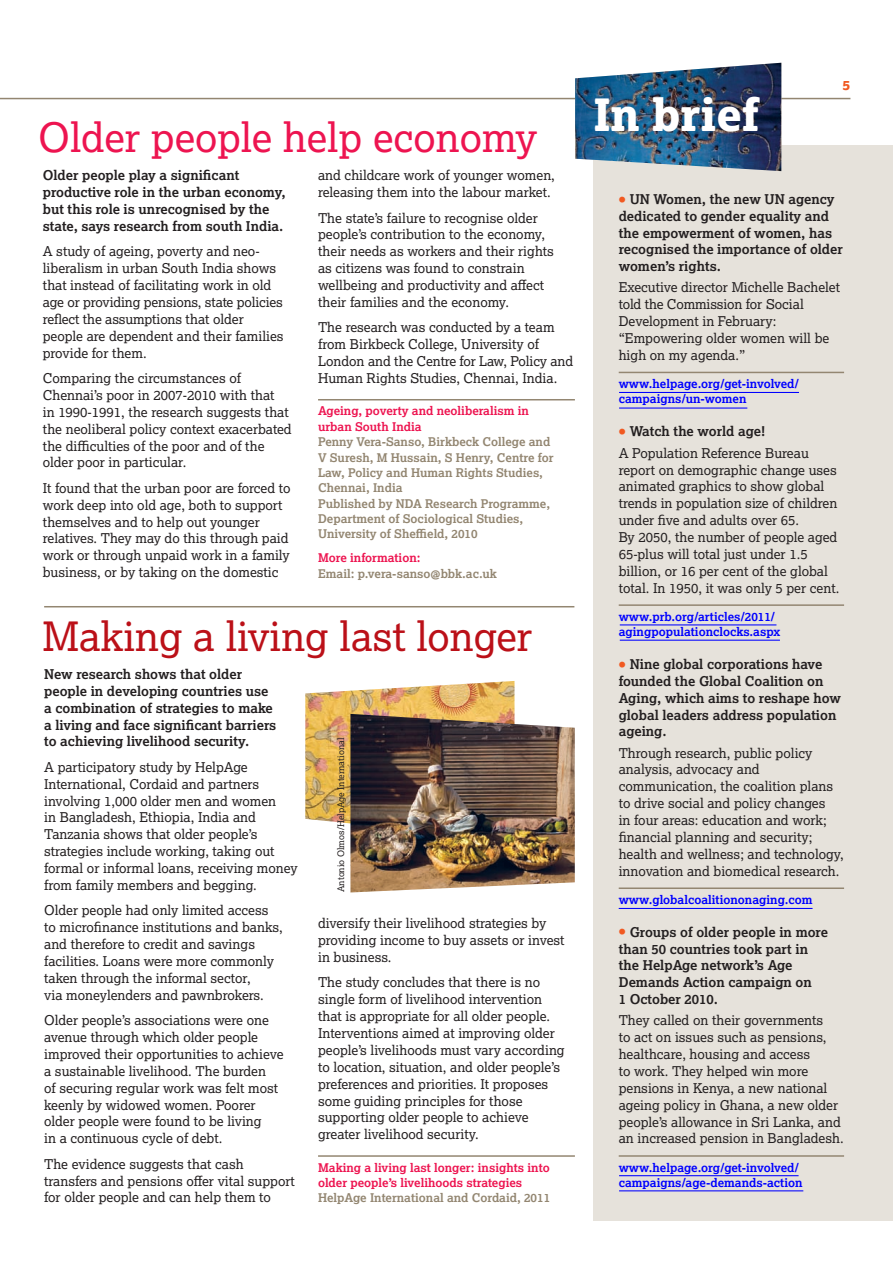
<style>
.page{position:relative;width:893px;height:1263px;background:#fff}
.page>*{position:absolute;margin:0;border:0;box-sizing:border-box;transform-origin:0 0}
.t1{font:44.7px "Lexia X Bold";color:#fff}
.t2{font:40.5px "Lexia";color:#bb1018}
.t3{font:40.5px "Lexia";color:#ed1450}
.t4{font:13.5px/16.8px "Lexia";color:#231f20}
.t5{font:700 13.5px/16.8px "Lexia";color:#231f20}
.t6{font:13.5px "Lexia X Bold";color:#f15921}
.t7{font:700 12px/15.3px "Lexia";color:#938671}
.t8{font:700 12px/15.3px "Lexia";color:#00f}
.t9{font:700 12px/15.3px "Lexia";color:#ed1450}
.t10{font:9px "Lexia";color:#231f20}
.s1{font-family:"Lexia X Bold";font-weight:400;font-size:15px;color:#f15921}
.s2{font-family:"Lexia X Bold";font-size:15px;color:#f15921}
.s3{font-weight:700}
</style>
<div class="page">
<hr style="left:0;top:98px;width:850px;height:1px;background:#938671">
<div style="left:594px;top:145px;width:299px;height:1075px;background:#e6e2db"></div>
<img style="left:575px;top:63px;width:206px;height:108px">
<hr style="left:619px;top:372px;width:225px;height:1px;background:#938671">
<hr style="left:619px;top:604px;width:225px;height:2px;background:#938671">
<hr style="left:619px;top:887px;width:225px;height:2px;background:#938671">
<hr style="left:619px;top:1155px;width:225px;height:2px;background:#938671">
<hr style="left:318px;top:399px;width:257px;height:1px;background:#938671">
<hr style="left:44px;top:606px;width:530px;height:1px;background:#938671">
<img style="left:305px;top:681px;width:209px;height:143px">
<hr style="left:318px;top:1155px;width:257px;height:2px;background:#938671">
<img style="left:350px;top:714px;width:225px;height:178px">
<hr style="left:619px;top:392px;width:180px;height:1px;background:#00f">
<hr style="left:619px;top:407px;width:128px;height:2px;background:#00f">
<hr style="left:620px;top:624px;width:156px;height:1px;background:#00f">
<hr style="left:620px;top:640px;width:160px;height:1px;background:#00f">
<hr style="left:619px;top:908px;width:193px;height:1px;background:#00f">
<hr style="left:619px;top:1175px;width:180px;height:1px;background:#00f">
<hr style="left:619px;top:1190px;width:184px;height:1px;background:#00f">
<h2 class="t3" style="left:38px;top:112px;width:500px">Older people help economy</h2>
<p class="t5" style="left:43px;top:167px;width:244px">Older people play a significant productive role in the urban economy, but this role is unrecognised by the state, says research from south India.</p>
<p class="t4" style="left:43px;top:243px;width:242px">A study of ageing, poverty and neo&shy;liberalism in urban South India shows that instead of facilitating work in old age or providing pensions, state policies reflect the assumptions that older people are dependent and their families provide for them.</p>
<p class="t4" style="left:43px;top:369px;width:250px">Comparing the circumstances of Chennai’s poor in 2007-2010 with that<br>in 1990-1991, the research suggests that the neoliberal policy context exacerbated the difficulties of the poor and of the older poor in particular.</p>
<p class="t4" style="left:43px;top:479px;width:249px">It found that the urban poor are forced to work deep into old age, both to support themselves and to help out younger relatives. They may do this through paid work or through unpaid work in a family business, or by taking on the domestic</p>
<p class="t4" style="left:318px;top:167px;width:238px">and childcare work of younger women, releasing them into the labour market.</p>
<p class="t4" style="left:318px;top:209px;width:237px">The state’s failure to recognise older people’s contribution to the economy, their needs as workers and their rights as citizens was found to constrain wellbeing and productivity and affect their families and the economy.</p>
<p class="t4" style="left:318px;top:319px;width:257px">The research was conducted by a team from Birkbeck College, University of London and the Centre for Law, Policy and Human Rights Studies, Chennai, India.</p>
<p class="t9" style="left:318px;top:403px;width:212px">Ageing, poverty and neoliberalism in urban South India</p>
<p class="t7" style="left:318px;top:434px;width:237px">Penny Vera-Sanso, Birkbeck College and V Suresh, M Hussain, S Henry, Centre for Law, Policy and Human Rights Studies, Chennai, India<br>Published by NDA Research Programme, Department of Sociological Studies, University of Sheffield, 2010</p>
<p class="t9" style="left:318px;top:550px;width:104px">More information:</p>
<p class="t7" style="left:318px;top:565px;width:180px">Email: p.vera-sanso@bbk.ac.uk</p>
<h2 class="t2" style="left:43px;top:611px;width:491px">Making a living last longer</h2>
<p class="t5" style="left:44px;top:665px;width:234px">New research shows that older people in developing countries use a combination of strategies to make a living and face significant barriers to achieving livelihood security.</p>
<p class="t4" style="left:44px;top:758px;width:255px">A participatory study by HelpAge International, Cordaid and partners involving 1,000 older men and women<br>in Bangladesh, Ethiopia, India and Tanzania shows that older people’s strategies include working, taking out formal or informal loans, receiving money from family members and begging.</p>
<p class="t4" style="left:44px;top:902px;width:240px">Older people had only limited access to microfinance institutions and banks, and therefore to credit and savings facilities. Loans were more commonly taken through the informal sector,<br>via moneylenders and pawnbrokers.</p>
<p class="t4" style="left:44px;top:1011px;width:241px">Older people’s associations were one avenue through which older people improved their opportunities to achieve a sustainable livelihood. The burden<br>of securing regular work was felt most keenly by widowed women. Poorer older people were found to be living<br>in a continuous cycle of debt.</p>
<p class="t4" style="left:44px;top:1155px;width:252px">The evidence suggests that cash transfers and pensions offer vital support for older people and can help them to</p>
<p class="t10" style="left:335px;top:892px;width:156px;rotate:-90deg">Antonio Olmos/HelpAge International</p>
<p class="t4" style="left:318px;top:914px;width:248px">diversify their livelihood strategies by providing income to buy assets or invest in business.</p>
<p class="t4" style="left:318px;top:974px;width:248px">The study concludes that there is no single form of livelihood intervention that is appropriate for all older people.<br>Interventions aimed at improving older people’s livelihoods must vary according to location, situation, and older people’s preferences and priorities. It proposes some guiding principles for those supporting older people to achieve greater livelihood security.</p>
<p class="t9" style="left:318px;top:1159px;width:233px">Making a living last longer: insights into older people’s livelihoods strategies</p>
<p class="t7" style="left:318px;top:1190px;width:234px">HelpAge International and Cordaid, 2011</p>
<h1 class="t1" style="left:593px;top:86px;width:167px">In brief</h1>
<p class="t6" style="left:842px;top:76px;width:9px">5</p>
<p class="t5" style="left:619px;top:190px;width:226px"><span class="s1">•</span> UN Women, the new UN agency dedicated to gender equality and the empowerment of women, has recognised the importance of older women’s rights.</p>
<p class="t4" style="left:619px;top:279px;width:223px">Executive director Michelle Bachelet told the Commission for Social<br>Development in February: “Empowering older women will be high on my agenda.”</p>
<p class="t8" style="left:619px;top:376px;width:182px">www.helpage.org/get-involved/ campaigns/un-women</p>
<p class="t4" style="left:619px;top:421px;width:192px;line-height:21.1px"><span class="s2">•</span> <span class="s3">Watch the world age!<br></span>A Population Reference Bureau</p>
<p class="t4" style="left:619px;top:461px;width:222px">report on demographic change uses animated graphics to show global trends in population size of children under five and adults over 65.<br>By 2050, the number of people aged 65-plus will total just under 1.5 billion, or 16 per cent of the global total. In 1950, it was only 5 per cent.</p>
<p class="t8" style="left:619px;top:608px;width:163px">www.prb.org/articles/2011/ agingpopulationclocks.aspx</p>
<p class="t5" style="left:619px;top:655px;width:224px"><span class="s1">•</span> Nine global corporations have founded the Global Coalition on<br>Aging, which aims to reshape how global leaders address population ageing.</p>
<p class="t4" style="left:619px;top:744px;width:227px">Through research, public policy analysis, advocacy and communication, the coalition plans to drive social and policy changes<br>in four areas: education and work; financial planning and security; health and wellness; and technology, innovation and biomedical research.</p>
<p class="t8" style="left:619px;top:891px;width:195px">www.globalcoalitiononaging.com</p>
<p class="t5" style="left:619px;top:923px;width:211px"><span class="s1">•</span> Groups of older people in more than 50 countries took part in the HelpAge network’s Age<br>Demands Action campaign on<br>1 October 2010.</p>
<p class="t4" style="left:619px;top:1012px;width:226px">They called on their governments<br>to act on issues such as pensions, healthcare, housing and access<br>to work. They helped win more pensions in Kenya, a new national ageing policy in Ghana, a new older people’s allowance in Sri Lanka, and an increased pension in Bangladesh.</p>
<p class="t8" style="left:619px;top:1159px;width:185px">www.helpage.org/get-involved/ campaigns/age-demands-action</p>
</div>
